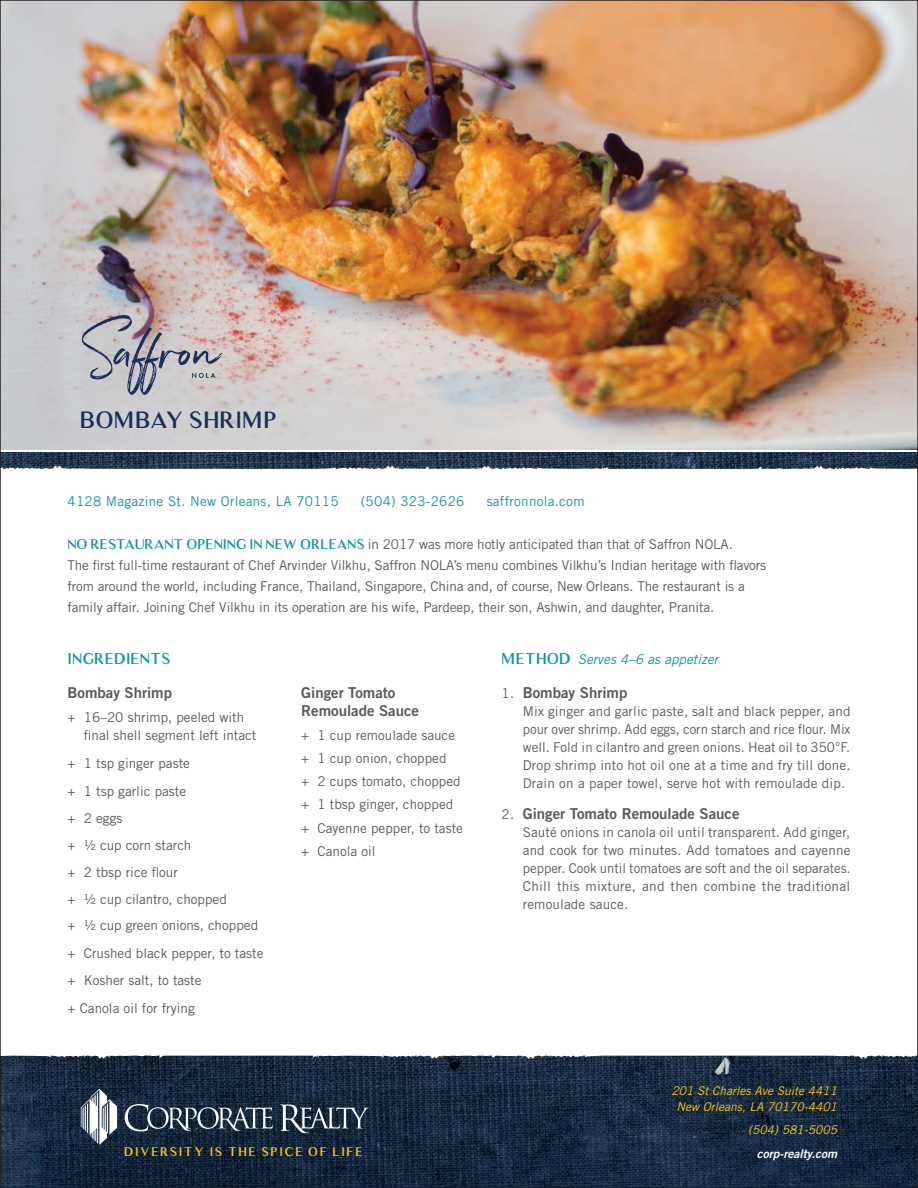
<style>
.page{position:relative;width:918px;height:1188px;background:#fff}
.page>*{position:absolute;margin:0;border:0;box-sizing:border-box;transform-origin:0 0}
.t1{font:600 22.5px "Luxia";color:#1a305b}
.t2{font:15px/18.8px "Trade Gothic LT Std Bd 2";color:#58595b}
.t3{font:600 15px "Luxia";color:#1095a3}
.t4{font:13.5px/18px "Trade Gothic LT Std";color:#58595b}
.t5{font:13.5px "Trade Gothic LT Std";letter-spacing:.02em;color:#1095a3}
.t6{font:italic 13.5px "Trade Gothic LT Std";color:#1095a3}
.t7{font:italic 12px/16.5px "Trade Gothic LT Std";color:#ffcb04;text-align:center}
.t8{font:600 12px "Luxia";letter-spacing:.12em;color:#ffcb04}
.t9{font:12px "Trade Gothic LT Std Bd 2 Obl";color:#fff}
.s1{font-family:"Luxia";font-weight:600;color:#1095a3}
.s2{font-family:"Luxia";font-weight:600;font-style:normal;font-size:15px}
.s3{font-family:"Trade Gothic LT Std";font-size:13.5px}
</style>
<div class="page">
<img style="left:3px;top:452px;width:912px;height:733px">
<div style="left:0;top:469px;width:918px;height:586px;background:#fff"></div>
<svg style="left:3px;top:1055px;width:912px;height:4px;background:#505e6f"></svg>
<img style="left:3px;top:3px;width:912px;height:447px">
<svg style="left:125px;top:1104px;width:148px;height:27px;background:#495666"></svg>
<svg style="left:280px;top:1105px;width:89px;height:28px;background:#475565"></svg>
<svg style="left:81px;top:1089px;width:36px;height:56px"></svg>
<svg style="left:3px;top:465px;width:912px;height:4px;background:#3a4c61"></svg>
<svg style="left:82px;top:315px;width:140px;height:80px;background:#b4b0b6"></svg>
<h1 class="t1" style="left:80px;top:407px;width:199px">BOMBAY SHRIMP</h1>
<p class="t5" style="left:68px;top:496px;width:273px">4128 Magazine St. New Orleans, LA 70115</p>
<p class="t5" style="left:361px;top:496px;width:105px">(504) 323-2626</p>
<p class="t5" style="left:487px;top:496px;width:99px">saffronnola.com</p>
<p class="t4" style="left:67px;top:535px;width:700px;line-height:21px"><span class="s1">NO RESTAURANT OPENING IN NEW ORLEANS</span> in 2017 was more hotly anticipated than that of Saffron NOLA.<br>The first full-time restaurant of Chef Arvinder Vilkhu, Saffron NOLA’s menu combines Vilkhu’s Indian heritage with flavors from around the world, including France, Thailand, Singapore, China and, of course, New Orleans. The restaurant is a family affair. Joining Chef Vilkhu in its operation are his wife, Pardeep, their son, Ashwin, and daughter, Pranita.</p>
<p class="t3" style="left:68px;top:650px;width:105px">INGREDIENTS</p>
<p class="t2" style="left:68px;top:684px;width:106px">Bombay Shrimp</p>
<p class="t4" style="left:84px;top:710px;width:174px;text-indent:-16px">+ 16–20 shrimp, peeled with final shell segment left intact</p>
<p class="t4" style="left:68px;top:751px;width:124px;line-height:27.8px">+ 1 tsp ginger paste + 1 tsp garlic paste + 2 eggs</p>
<p class="t4" style="left:68px;top:832px;width:125px;line-height:27.8px">+ ½ cup corn starch + 2 tbsp rice flour</p>
<p class="t4" style="left:68px;top:887px;width:192px;line-height:26.2px">+ ½ cup cilantro, chopped<br>+ ½ cup green onions, chopped</p>
<p class="t4" style="left:68px;top:940px;width:197px;line-height:27.8px">+ Crushed black pepper, to taste + Kosher salt, to taste<br>+ Canola oil for frying</p>
<p class="t2" style="left:301px;top:684px;width:119px">Ginger Tomato<br>Remoulade Sauce</p>
<p class="t4" style="left:301px;top:724px;width:163px;line-height:23.2px">+ 1 cup remoulade sauce + 1 cup onion, chopped<br>+ 2 cups tomato, chopped + 1 tbsp ginger, chopped + Cayenne pepper, to taste + Canola oil</p>
<p class="t6" style="left:502px;top:651px;width:218px"><span class="s2">METHOD</span> Serves 4–6 as appetizer</p>
<p class="t2" style="left:502px;top:684px;width:127px"><span class="s3">1.</span> Bombay Shrimp</p>
<p class="t4" style="left:523px;top:703px;width:329px;text-align:justify">Mix ginger and garlic paste, salt and black pepper, and pour over shrimp. Add eggs, corn starch and rice flour. Mix well. Fold in cilantro and green onions. Heat oil to 350°F.<br>Drop shrimp into hot oil one at a time and fry till done.<br>Drain on a paper towel, serve hot with remoulade dip.</p>
<p class="t2" style="left:502px;top:806px;width:239px"><span class="s3">2.</span> Ginger Tomato Remoulade Sauce</p>
<p class="t4" style="left:523px;top:824px;width:329px;text-align:justify">Sauté onions in canola oil until transparent. Add ginger, and cook for two minutes. Add tomatoes and cayenne pepper. Cook until tomatoes are soft and the oil separates.<br>Chill this mixture, and then combine the traditional remoulade sauce.</p>
<p class="t7" style="left:672px;top:1082px;width:167px">201 St Charles Ave Suite 4411<br>New Orleans, LA 70170-4401</p>
<p class="t7" style="left:748px;top:1122px;width:90px">(504) 581-5005</p>
<p class="t8" style="left:124px;top:1145px;width:240px">DIVERSITY IS THE SPICE OF LIFE</p>
<p class="t9" style="left:757px;top:1146px;width:82px">corp-realty.com</p>
</div>
